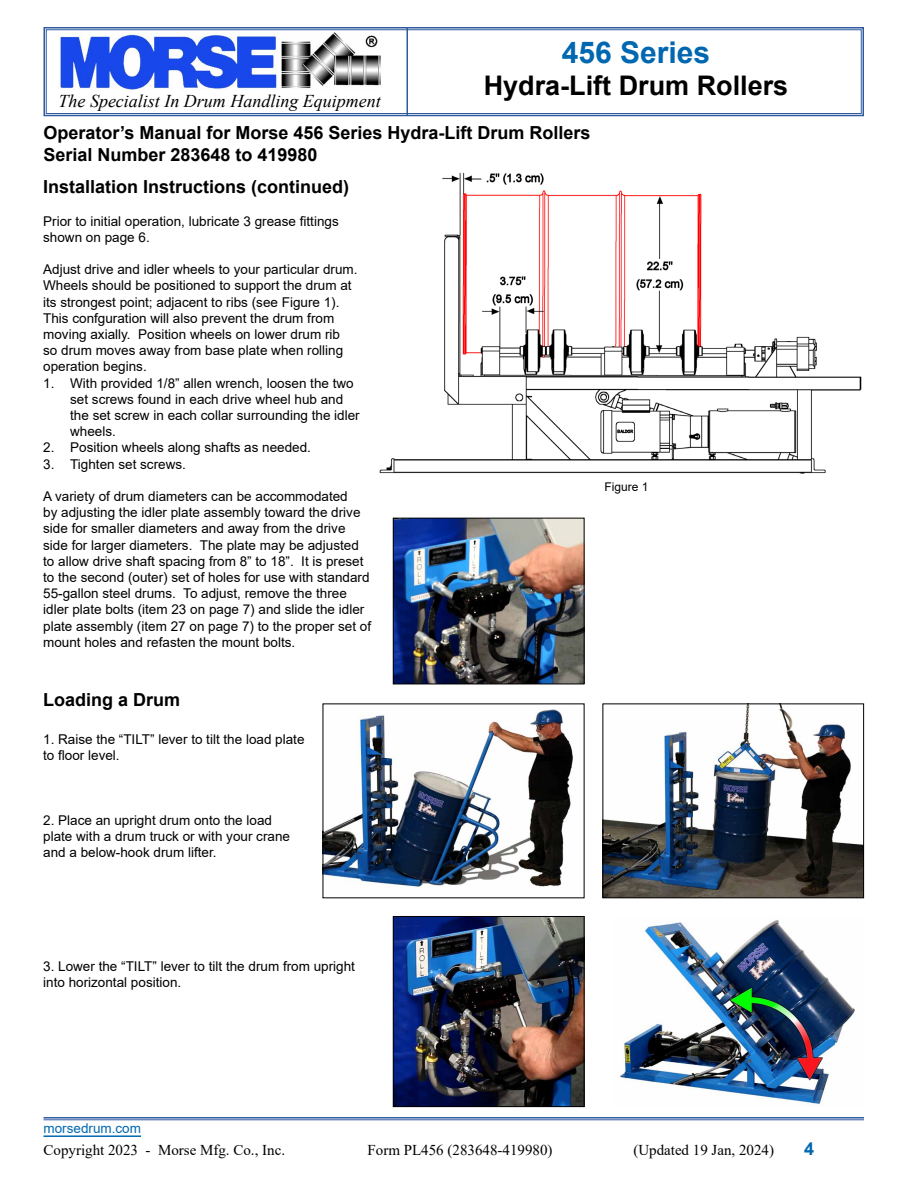
<style>
.page{position:relative;width:918px;height:1188px;background:#fff}
.page>*{position:absolute;margin:0;border:0;box-sizing:border-box;transform-origin:0 0}
.t1{font:700 30px "Arial";color:#0067b1}
.t2{font:700 27px "Arial";color:#000}
.t3{font:700 18px/21.6px "Arial";color:#000}
.t4{font:italic 18px "Times New Roman";color:#000}
.t5{font:700 18px "Arial";color:#0067b1}
.t6{font:15px "Times New Roman";color:#000}
.t7{font:13.5px/16.2px "Arial";color:#000}
.t8{font:13.5px "Arial";color:#0067b1}
.t9{font:12px "Arial";color:#000}
</style>
<div class="page">
<svg style="left:43px;top:27px;width:821px;height:90px"></svg>
<div style="left:46px;top:29px;width:816px;height:85px;border:1px solid #2f5a9f"></div>
<hr style="left:406px;top:28px;width:2px;height:88px;background:#2f5a9f">
<hr style="left:44px;top:1135px;width:97px;height:2px;background:#0067b1">
<hr style="left:44px;top:1117px;width:820px;height:2px;background:#2f5a9f">
<hr style="left:44px;top:1120px;width:820px;height:1px;background:#2f5a9f">
<img style="left:325px;top:709px;width:248px;height:180px">
<img style="left:605px;top:706px;width:257px;height:190px">
<div style="left:603px;top:704px;width:261px;height:194px;border:1px solid #000"></div>
<img style="left:379px;top:172px;width:483px;height:302px">
<img style="left:395px;top:520px;width:188px;height:162px">
<div style="left:393px;top:518px;width:192px;height:166px;border:1px solid #000"></div>
<img style="left:395px;top:918px;width:188px;height:187px">
<div style="left:393px;top:916px;width:192px;height:191px;border:1px solid #000"></div>
<img style="left:620px;top:920px;width:235px;height:187px">
<h1 class="t1" style="left:562px;top:31px;width:150px">456 Series</h1>
<h2 class="t2" style="left:484px;top:67px;width:306px">Hydra-Lift Drum Rollers</h2>
<h3 class="t3" style="left:44px;top:122px;width:549px">Operator’s Manual for Morse 456 Series Hydra-Lift Drum Rollers<br>Serial Number 283648 to 419980</h3>
<h3 class="t4" style="left:58px;top:89px;width:324px">The Specialist In Drum Handling Equipment</h3>
<h3 class="t3" style="left:43px;top:176px;width:308px">Installation Instructions (continued)</h3>
<p class="t7" style="left:43px;top:213px;width:297px">Prior to initial operation, lubricate 3 grease fittings shown on page 6.</p>
<p class="t7" style="left:43px;top:261px;width:316px">Adjust drive and idler wheels to your particular drum.<br>Wheels should be positioned to support the drum at its strongest point; adjacent to ribs (see Figure 1).<br>This confguration will also prevent the drum from moving axially. Position wheels on lower drum rib so drum moves away from base plate when rolling operation begins.</p>
<p class="t7" style="left:70px;top:375px;width:291px;text-indent:-27px">1. With provided 1/8” allen wrench, loosen the two set screws found in each drive wheel hub and the set screw in each collar surrounding the idler wheels.</p>
<p class="t7" style="left:43px;top:439px;width:269px">2. Position wheels along shafts as needed.</p>
<p class="t7" style="left:43px;top:456px;width:144px">3. Tighten set screws.</p>
<p class="t7" style="left:43px;top:488px;width:329px">A variety of drum diameters can be accommodated<br>by adjusting the idler plate assembly toward the drive side for smaller diameters and away from the drive side for larger diameters. The plate may be adjusted to allow drive shaft spacing from 8” to 18”. It is preset to the second (outer) set of holes for use with standard 55-gallon steel drums. To adjust, remove the three idler plate bolts (item 23 on page 7) and slide the idler plate assembly (item 27 on page 7) to the proper set of mount holes and refasten the mount bolts.</p>
<h3 class="t3" style="left:43px;top:689px;width:139px">Loading a Drum</h3>
<p class="t7" style="left:43px;top:731px;width:263px">1. Raise the “TILT” lever to tilt the load plate to floor level.</p>
<p class="t7" style="left:43px;top:812px;width:248px">2. Place an upright drum onto the load plate with a drum truck or with your crane and a below-hook drum lifter.</p>
<p class="t7" style="left:43px;top:958px;width:313px">3. Lower the “TILT” lever to tilt the drum from upright into horizontal position.</p>
<p class="t9" style="left:604px;top:479px;width:46px">Figure 1</p>
<p class="t8" style="left:44px;top:1119px;width:99px">morsedrum.com</p>
<p class="t6" style="left:44px;top:1139px;width:243px">Copyright 2023 - Morse Mfg. Co., Inc.</p>
<p class="t6" style="left:368px;top:1139px;width:186px">Form PL456 (283648-419980)</p>
<p class="t6" style="left:633px;top:1139px;width:142px">(Updated 19 Jan, 2024)</p>
<h3 class="t5" style="left:804px;top:1136px;width:12px">4</h3>
</div>
